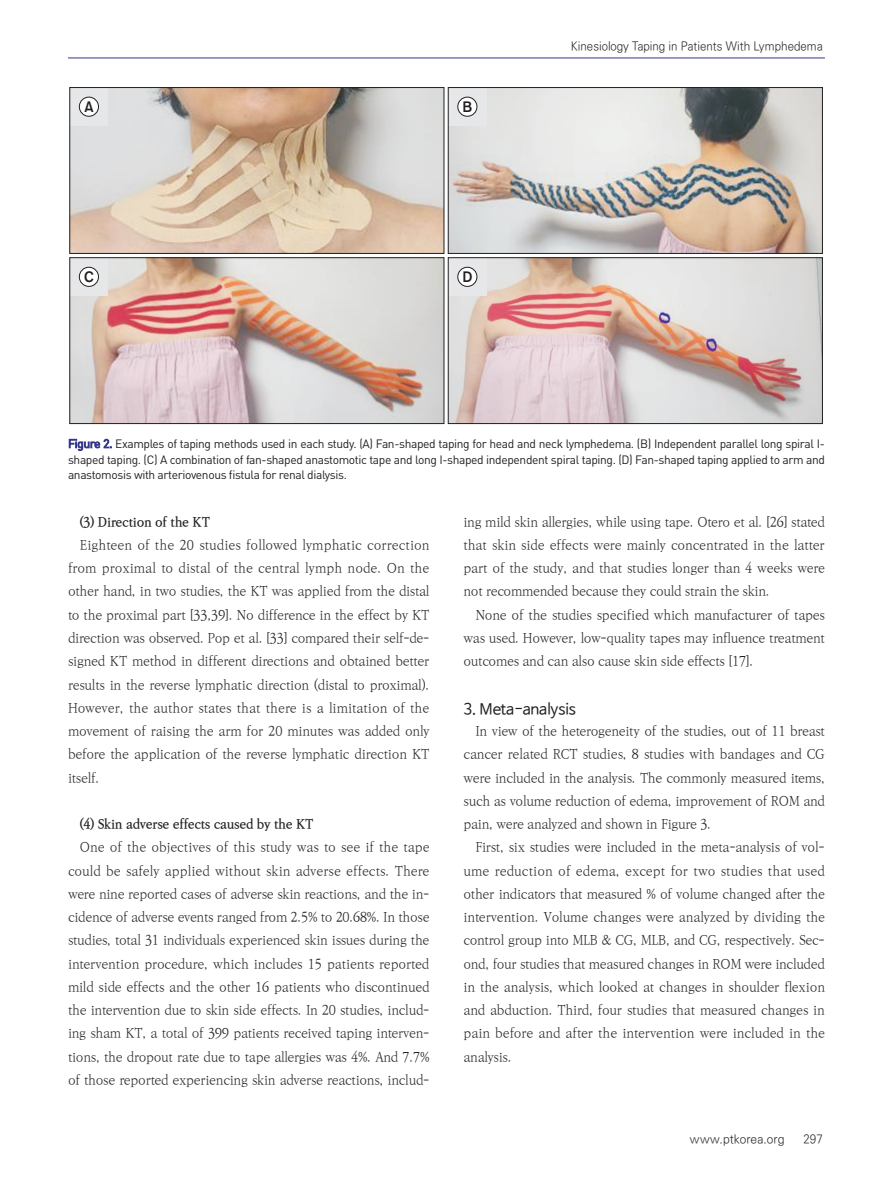
<style>
.page{position:relative;width:893px;height:1191px;background:#fff}
.page>*{position:absolute;margin:0;border:0;box-sizing:border-box;transform-origin:0 0}
.t1{font:15px "Nanum Barun Gothic";letter-spacing:-.01em;color:#231f20}
.t2{font:15px "Gothic 725 BT Bold A";color:#231f20}
.t3{font:300 13.2px/23.2px "Ko Pub Batang";letter-spacing:-.02em;color:#231f20;text-align:justify;scale:.95 1}
.t4{font:700 13.2px "Ko Pub Batang";letter-spacing:-.02em;color:#231f20;scale:.95 1}
.t5{font:12px/15.8px "DIN Pro";letter-spacing:-.03em;color:#231f20;text-align:justify}
.t6{font:300 12px "Ko Pub Dotum";color:#231f20;scale:.95 1}
.t7{font:300 12px "Ko Pub Dotum";color:#231f20}
.s1{color:#343687}
</style>
<div class="page">
<hr style="left:68px;top:58px;width:757px;height:1px;background:#343687">
<img style="left:69px;top:87px;width:754px;height:337px">
<p class="t2" style="left:84px;top:98px;width:11px">A</p>
<p class="t2" style="left:462px;top:98px;width:11px">B</p>
<p class="t2" style="left:84px;top:268px;width:11px">C</p>
<p class="t2" style="left:462px;top:268px;width:12px">D</p>
<p class="t6" style="left:571px;top:40px;width:267px">Kinesiology Taping in Patients With Lymphedema</p>
<p class="t5" style="left:68px;top:435px;width:758px"><span class="s1">Figure 2.</span> Examples of taping methods used in each study. (A) Fan-shaped taping for head and neck lymphedema. (B) Independent parallel long spiral I&shy;shaped taping. (C) A combination of fan-shaped anastomotic tape and long I-shaped independent spiral taping. (D) Fan-shaped taping applied to arm and anastomosis with arteriovenous fistula for renal dialysis.</p>
<p class="t4" style="left:80px;top:515px;width:138px">(3) Direction of the KT</p>
<p class="t3" style="left:68px;top:534px;width:382px;text-indent:12px">Eighteen of the 20 studies followed lymphatic correction from proximal to distal of the central lymph node. On the other hand, in two studies, the KT was applied from the distal to the proximal part [33,39]. No difference in the effect by KT direction was observed. Pop et al. [33] compared their self-de&shy;signed KT method in different directions and obtained better results in the reverse lymphatic direction (distal to proximal).<br>However, the author states that there is a limitation of the movement of raising the arm for 20 minutes was added only before the application of the reverse lymphatic direction KT itself.</p>
<p class="t4" style="left:80px;top:817px;width:247px">(4) Skin adverse effects caused by the KT</p>
<p class="t3" style="left:68px;top:836px;width:382px;text-indent:12px">One of the objectives of this study was to see if the tape could be safely applied without skin adverse effects. There were nine reported cases of adverse skin reactions, and the in&shy;cidence of adverse events ranged from 2.5% to 20.68%. In those studies, total 31 individuals experienced skin issues during the intervention procedure, which includes 15 patients reported mild side effects and the other 16 patients who discontinued the intervention due to skin side effects. In 20 studies, includ&shy;ing sham KT, a total of 399 patients received taping interven&shy;tions, the dropout rate due to tape allergies was 4%. And 7.7% of those reported experiencing skin adverse reactions, includ-</p>
<p class="t3" style="left:463px;top:510px;width:382px">ing mild skin allergies, while using tape. Otero et al. [26] stated that skin side effects were mainly concentrated in the latter part of the study, and that studies longer than 4 weeks were not recommended because they could strain the skin.</p>
<p class="t3" style="left:463px;top:603px;width:382px;text-indent:12px">None of the studies specified which manufacturer of tapes was used. However, low-quality tapes may influence treatment outcomes and can also cause skin side effects [17].</p>
<p class="t1" style="left:463px;top:701px;width:114px">3. Meta-analysis</p>
<p class="t3" style="left:463px;top:720px;width:382px;text-indent:12px">In view of the heterogeneity of the studies, out of 11 breast cancer related RCT studies, 8 studies with bandages and CG were included in the analysis. The commonly measured items, such as volume reduction of edema, improvement of ROM and pain, were analyzed and shown in Figure 3.</p>
<p class="t3" style="left:463px;top:836px;width:382px;text-indent:12px">First, six studies were included in the meta-analysis of vol&shy;ume reduction of edema, except for two studies that used other indicators that measured % of volume changed after the intervention. Volume changes were analyzed by dividing the control group into MLB &amp; CG, MLB, and CG, respectively. Sec&shy;ond, four studies that measured changes in ROM were included in the analysis, which looked at changes in shoulder flexion and abduction. Third, four studies that measured changes in pain before and after the intervention were included in the analysis.</p>
<p class="t7" style="left:690px;top:1133px;width:96px">www.ptkorea.org</p>
<p class="t6" style="left:804px;top:1133px;width:22px">297</p>
</div>
